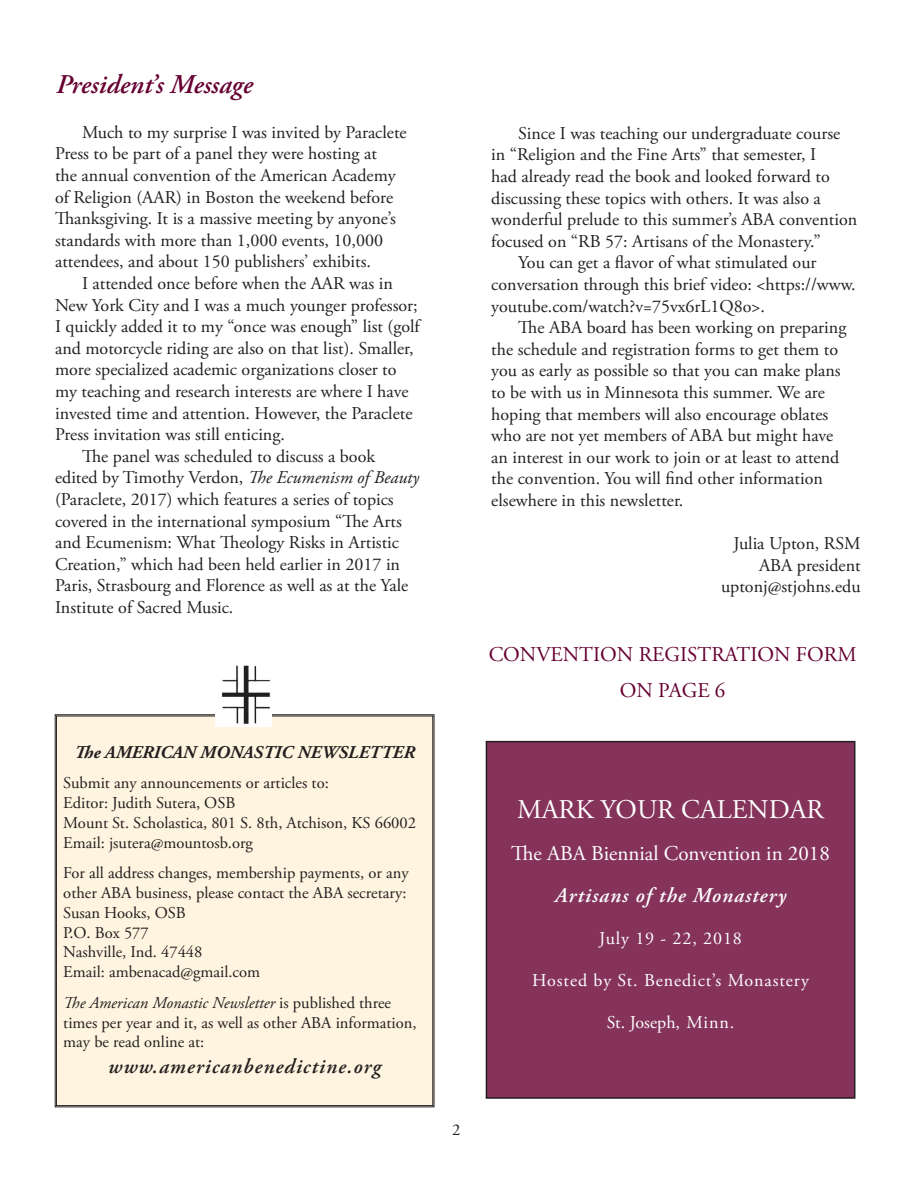
<style>
.page{position:relative;width:918px;height:1188px;background:#fff}
.page>*{position:absolute;margin:0;border:0;box-sizing:border-box;transform-origin:0 0}
.t1{font:italic 600 27px "Adobe Garamond Pro";color:#660032}
.t2{font:27px "Adobe Garamond Pro";color:#fff}
.AMN{font:21px/36px "Adobe Garamond Pro";color:#660032;text-align:center}
.t3{font:21px "Adobe Garamond Pro";color:#fff}
.t4{font:italic 600 21px "Adobe Garamond Pro";letter-spacing:.05em;color:#231f20}
.AMN-2{font:italic 600 21px "Adobe Garamond Pro";letter-spacing:.05em;color:#fff}
.AMN-3{font:18px/21.6px "Adobe Garamond Pro";color:#231f20}
.AMN-4{font:18px "Adobe Garamond Pro";letter-spacing:.05em;color:#fff}
.t5{font:italic 700 18px "Adobe Garamond Pro";color:#231f20}
.AMN-5{font:18px "Adobe Garamond Pro";color:#fff}
.t6{font:16.5px/19.8px "Adobe Garamond Pro";color:#231f20}
.s1{font-style:italic}
</style>
<div class="page">
<div style="left:55px;top:715px;width:379px;height:392px;background:#fff4df"></div>
<img style="left:216px;top:665px;width:56px;height:62px">
<div style="left:486px;top:742px;width:369px;height:356px;background:#85335b"></div>
<div style="left:486px;top:741px;width:369px;height:358px;border:2px solid #231f20"></div>
<p class="t1" style="left:56px;top:69px;width:198px">President’s Message</p>
<p class="AMN-3" style="left:55px;top:122px;width:353px;text-indent:27px">Much to my surprise I was invited by Paraclete Press to be part of a panel they were hosting at<br>the annual convention of the American Academy of Religion (AAR) in Boston the weekend before Thanksgiving. It is a massive meeting by anyone’s standards with more than 1,000 events, 10,000 attendees, and about 150 publishers’ exhibits.</p>
<p class="AMN-3" style="left:55px;top:273px;width:366px;text-indent:27px">I attended once before when the AAR was in New York City and I was a much younger professor; I quickly added it to my “once was enough” list (golf and motorcycle riding are also on that list). Smaller, more specialized academic organizations closer to my teaching and research interests are where I have invested time and attention. However, the Paraclete Press invitation was still enticing.</p>
<p class="AMN-3" style="left:55px;top:446px;width:365px;text-indent:27px">The panel was scheduled to discuss a book edited by Timothy Verdon, <span class="s1">The Ecumenism of Beauty </span>(Paraclete, 2017) which features a series of topics covered in the international symposium “The Arts and Ecumenism: What Theology Risks in Artistic Creation,” which had been held earlier in 2017 in Paris, Strasbourg and Florence as well as at the Yale Institute of Sacred Music.</p>
<p class="t5" style="left:75px;top:741px;width:341px">The AMERICAN MONASTIC NEWSLETTER</p>
<p class="t6" style="left:63px;top:774px;width:267px">Submit any announcements or articles to:</p>
<p class="t6" style="left:63px;top:793px;width:174px">Editor: Judith Sutera, OSB</p>
<p class="t6" style="left:63px;top:813px;width:354px">Mount St. Scholastica, 801 S. 8th, Atchison, KS 66002</p>
<p class="t6" style="left:63px;top:833px;width:191px">Email: jsutera@mountosb.org</p>
<p class="t6" style="left:63px;top:864px;width:347px">For all address changes, membership payments, or any other ABA business, please contact the ABA secretary:<br>Susan Hooks, OSB</p>
<p class="t6" style="left:63px;top:923px;width:87px">P.O. Box 577</p>
<p class="t6" style="left:63px;top:943px;width:141px">Nashville, Ind. 47448</p>
<p class="t6" style="left:63px;top:963px;width:198px">Email: ambenacad@gmail.com</p>
<p class="t6" style="left:63px;top:993px;width:355px"><span class="s1">The American Monastic Newsletter</span> is published three times per year and it, as well as other ABA information, may be read online at:</p>
<p class="t4" style="left:108px;top:1054px;width:274px">www.americanbenedictine.org</p>
<p class="AMN-3" style="left:491px;top:123px;width:367px;text-indent:27px">Since I was teaching our undergraduate course in “Religion and the Fine Arts” that semester, I<br>had already read the book and looked forward to discussing these topics with others. It was also a wonderful prelude to this summer’s ABA convention focused on “RB 57: Artisans of the Monastery.”</p>
<p class="AMN-3" style="left:491px;top:253px;width:366px;text-indent:27px">You can get a flavor of what stimulated our conversation through this brief video: &lt;https://www. youtube.com/watch?v=75vx6rL1Q8o&gt;.</p>
<p class="AMN-3" style="left:491px;top:317px;width:357px;text-indent:27px">The ABA board has been working on preparing the schedule and registration forms to get them to you as early as possible so that you can make plans to be with us in Minnesota this summer. We are hoping that members will also encourage oblates who are not yet members of ABA but might have an interest in our work to join or at least to attend the convention. You will find other information elsewhere in this newsletter.</p>
<p class="AMN-3" style="left:733px;top:533px;width:129px">Julia Upton, RSM</p>
<p class="AMN-3" style="left:759px;top:555px;width:103px">ABA president</p>
<p class="AMN-3" style="left:721px;top:577px;width:141px">uptonj@stjohns.edu</p>
<p class="AMN" style="left:489px;top:637px;width:369px">CONVENTION REGISTRATION FORM<br>ON PAGE 6</p>
<p class="t6" style="left:452px;top:1121px;width:10px">2</p>
<p class="t2" style="left:517px;top:794px;width:308px">MARK YOUR CALENDAR</p>
<p class="t3" style="left:511px;top:841px;width:320px">The ABA Biennial Convention in 2018</p>
<p class="AMN-2" style="left:555px;top:884px;width:233px">Artisans of the Monastery</p>
<p class="AMN-4" style="left:599px;top:928px;width:144px">July 19 - 22, 2018</p>
<p class="AMN-4" style="left:532px;top:970px;width:278px">Hosted by St. Benedict’s Monastery</p>
<p class="AMN-5" style="left:607px;top:1012px;width:129px">St. Joseph, Minn.</p>
</div>
